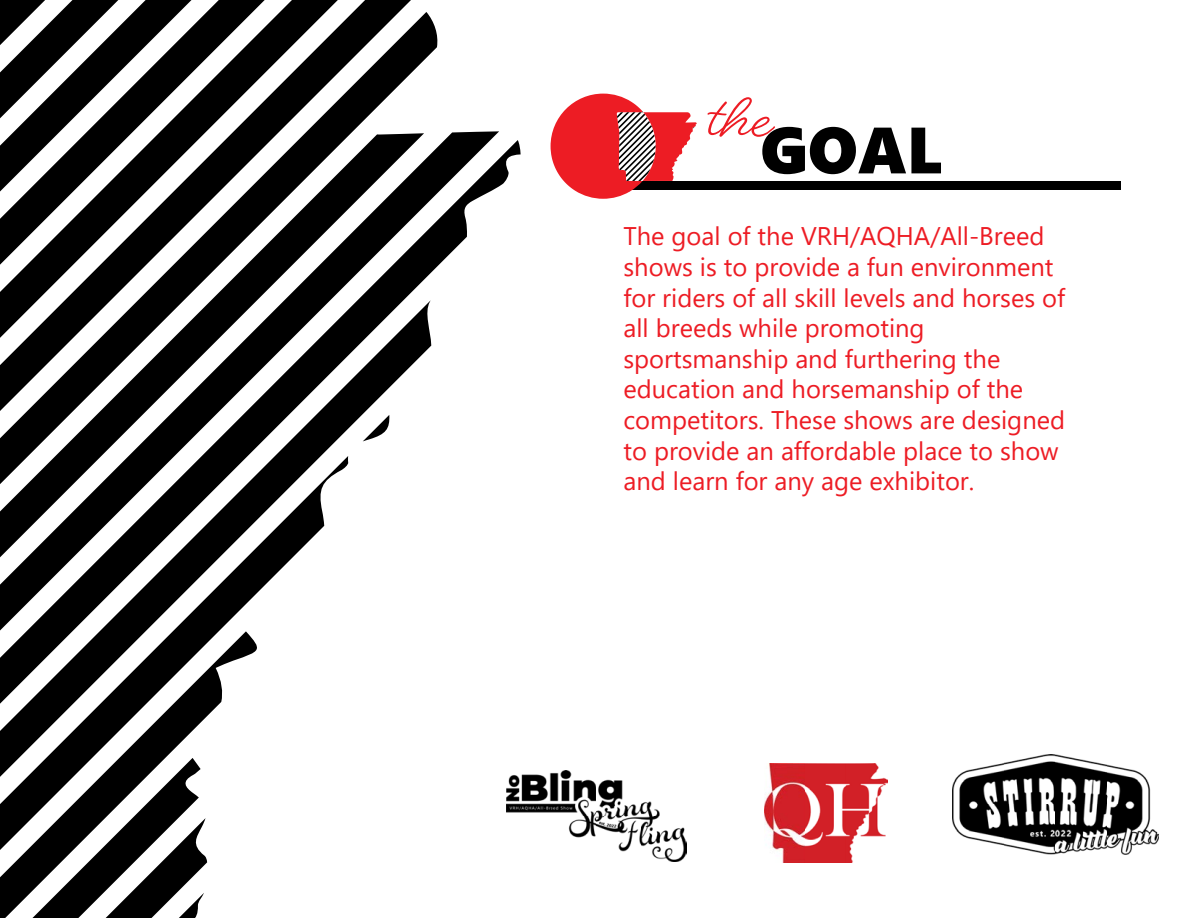
<style>
.page{position:relative;width:1188px;height:918px;background:#fff}
.page>*{position:absolute;margin:0;border:0;box-sizing:border-box;transform-origin:0 0}
.t1{font:700 71.1px "Beloved Script";color:#ed1c24}
.t2{font:65.4px "Segoe UI Black";color:#000}
.t3{font:25.5px/30.6px "Segoe UI";color:#ed1c24}
</style>
<div class="page">
<img style="left:521px;top:771px;width:165px;height:91px">
<img style="left:953px;top:754px;width:206px;height:101px">
<img style="left:764px;top:763px;width:124px;height:100px">
<svg style="left:123px;top:0;width:288px;height:131px;fill:#000"></svg>
<svg style="left:0;top:0;width:123px;height:131px;fill:#000"></svg>
<svg style="left:0;top:140px;width:521px;height:778px"></svg>
<div style="left:619px;top:181px;width:502px;height:9px;background:#000"></div>
<svg style="left:551px;top:94px;width:146px;height:105px"></svg>
<h1 class="t1" style="left:709px;top:69px;width:66px">the</h1>
<h2 class="t2" style="left:760px;top:103px;width:183px">GOAL</h2>
<p class="t3" style="left:624px;top:219px;width:443px">The goal of the VRH/AQHA/All-Breed shows is to provide a fun environment for riders of all skill levels and horses of all breeds while promoting sportsmanship and furthering the education and horsemanship of the competitors. These shows are designed to provide an affordable place to show and learn for any age exhibitor.</p>
</div>
